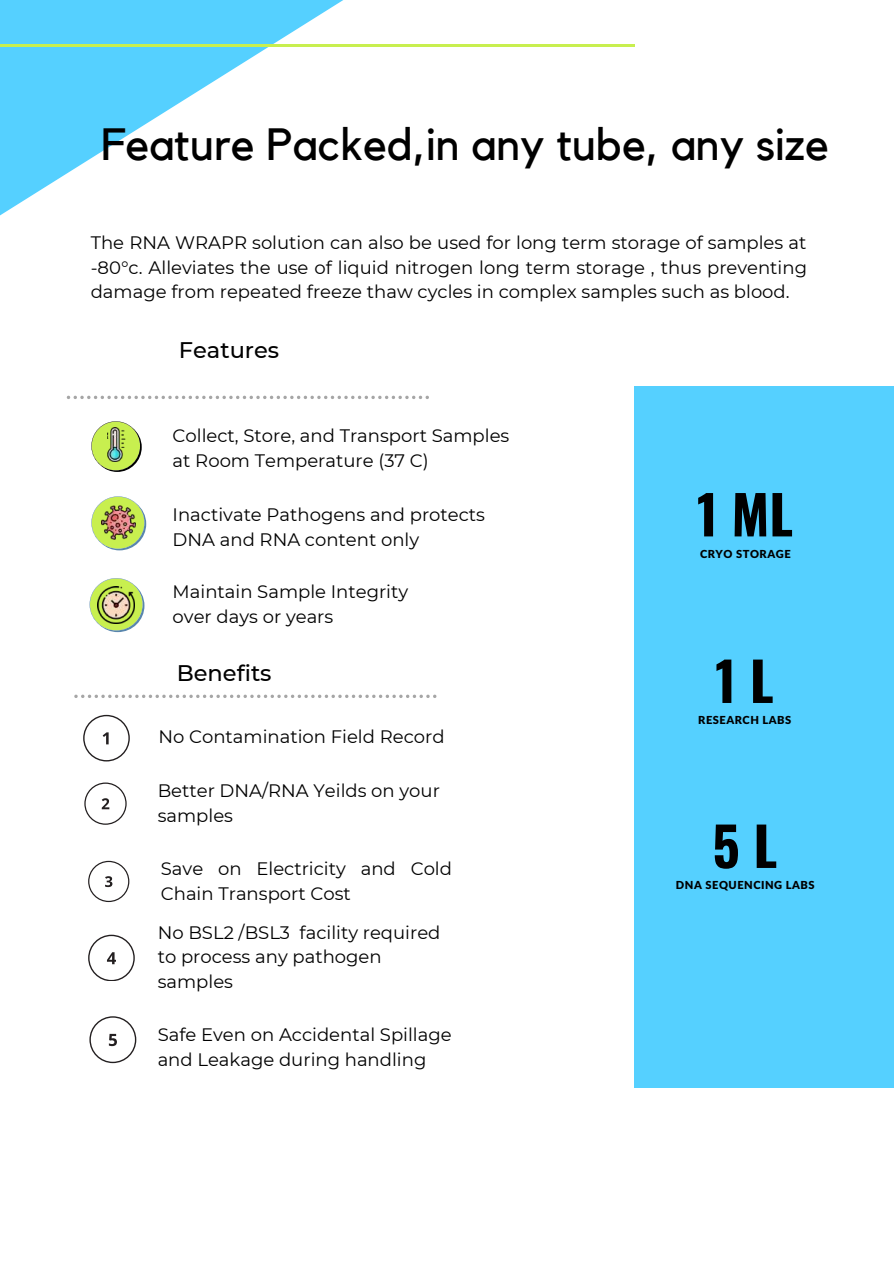
<style>
.page{position:relative;width:894px;height:1264px;background:#fff}
.page>*{position:absolute;margin:0;border:0;box-sizing:border-box;transform-origin:0 0}
.t1{font:700 53.55px "Oswald";color:#000}
.t2{font:45px "Kollektif";color:#000}
.t3{font:500 22.5px "Montserrat";color:#000}
.t4{font:18px/24.8px "Montserrat";color:#000}
.t5{font:900 11.1px "Lato Latin";letter-spacing:.045em;color:#000}
</style>
<div class="page">
<svg style="left:0;top:0;width:343px;height:216px"></svg>
<hr style="left:0;top:44px;width:634px;height:3px;background:#c8ef4f">
<svg style="left:91px;top:421px;width:51px;height:51px"></svg>
<svg style="left:91px;top:496px;width:55px;height:54px"></svg>
<img style="left:102px;top:505px;width:34px;height:34px">
<img style="left:108px;top:428px;width:20px;height:34px">
<svg style="left:90px;top:578px;width:54px;height:54px"></svg>
<img style="left:97px;top:586px;width:37px;height:37px">
<svg style="left:67px;top:396px;width:362px;height:3px"></svg>
<svg style="left:83px;top:715px;width:46px;height:46px"></svg>
<svg style="left:84px;top:782px;width:43px;height:42px"></svg>
<svg style="left:88px;top:860px;width:41px;height:42px"></svg>
<svg style="left:88px;top:934px;width:46px;height:46px"></svg>
<svg style="left:74px;top:694px;width:362px;height:4px"></svg>
<svg style="left:89px;top:1016px;width:47px;height:47px"></svg>
<div style="left:634px;top:386px;width:259px;height:702px;background:#55d0ff"></div>
<h2 class="t2" style="left:101px;top:123px;width:729px">Feature Packed,in any tube, any size</h2>
<p class="t4" style="left:91px;top:230px;width:717px;text-align:justify">The RNA WRAPR solution can also be used for long term storage of samples at -80°c. Alleviates the use of liquid nitrogen long term storage , thus preventing damage from repeated freeze thaw cycles in complex samples such as blood.</p>
<p class="t3" style="left:179px;top:337px;width:102px">Features</p>
<p class="t4" style="left:173px;top:423px;width:338px">Collect, Store, and Transport Samples at Room Temperature (37 C)</p>
<p class="t4" style="left:173px;top:502px;width:314px">Inactivate Pathogens and protects<br>DNA and RNA content only</p>
<p class="t4" style="left:173px;top:579px;width:237px">Maintain Sample Integrity over days or years</p>
<p class="t3" style="left:177px;top:659px;width:96px">Benefits</p>
<p class="t4" style="left:158px;top:724px;width:287px">No Contamination Field Record</p>
<p class="t4" style="left:158px;top:778px;width:284px">Better DNA/RNA Yeilds on your samples</p>
<p class="t4" style="left:161px;top:856px;width:292px">Save on Electricity and Cold<br>Chain Transport Cost</p>
<p class="t4" style="left:158px;top:919px;width:284px">No BSL2 /BSL3 facility required to process any pathogen samples</p>
<p class="t4" style="left:158px;top:1022px;width:295px">Safe Even on Accidental Spillage and Leakage during handling</p>
<h1 class="t1" style="left:696px;top:472px;width:97px">1 ML</h1>
<p class="t5" style="left:699px;top:548px;width:92px">CRYO STORAGE</p>
<h1 class="t1" style="left:715px;top:639px;width:60px">1 L</h1>
<p class="t5" style="left:698px;top:715px;width:95px">RESEARCH LABS</p>
<h1 class="t1" style="left:712px;top:804px;width:66px">5 L</h1>
<p class="t5" style="left:675px;top:880px;width:140px">DNA SEQUENCING LABS</p>
</div>
